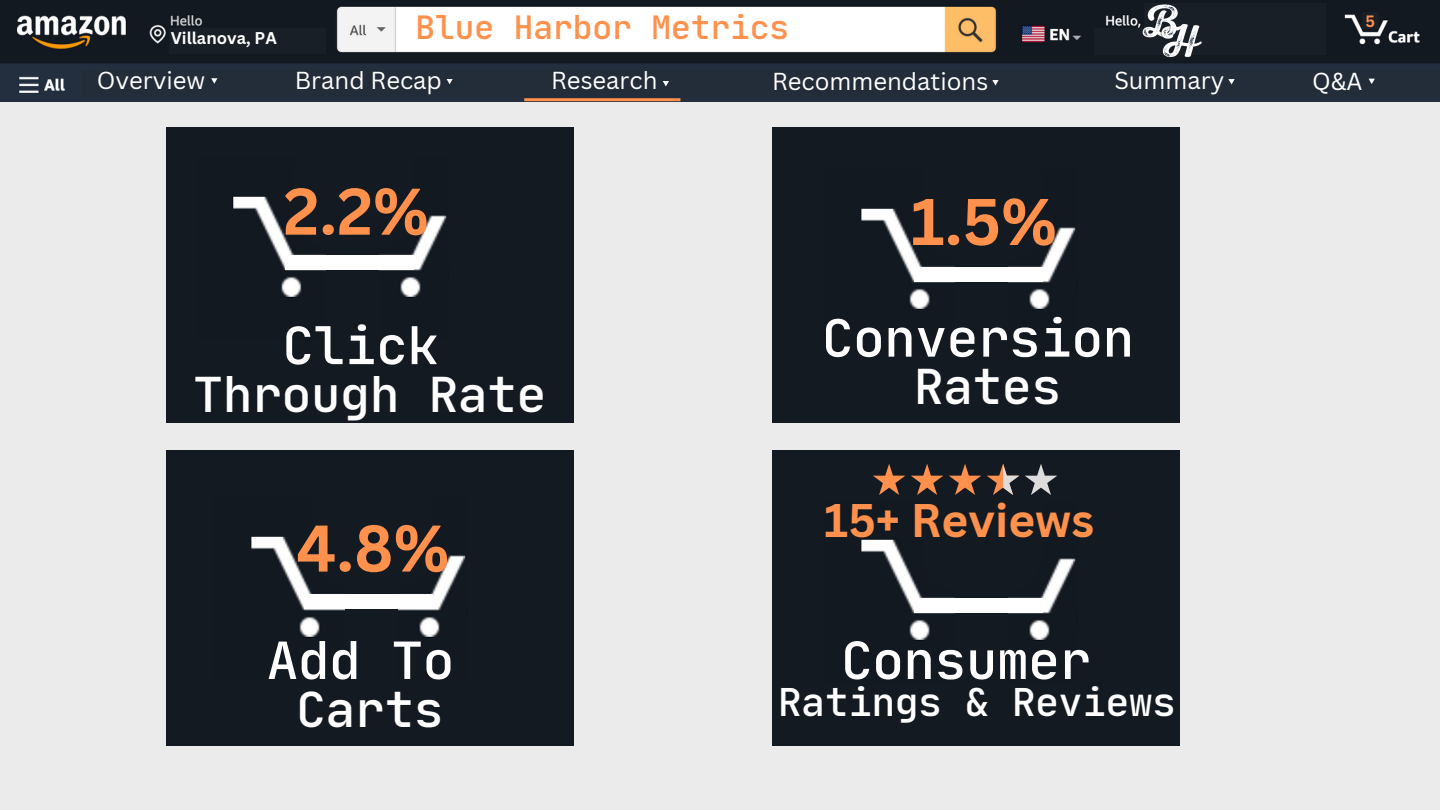
<style>
.page{position:relative;width:1440px;height:810px;background:#ebebeb}
.page>*{position:absolute;margin:0;border:0;box-sizing:border-box;transform-origin:0 0}
.t1{font:700 64.4px "Canva Sans";color:#ff914d}
.t2{font:500 52px "Jet Brains Mono";color:#fff}
.t3{font:500 49px "Jet Brains Mono";color:#fff}
.t4{font:700 45.9px "Canva Sans";color:#ff914d}
.t5{font:500 39px "Jet Brains Mono";color:#fff}
.t6{font:500 32.8px "Jet Brains Mono";color:#ff914d}
.t7{font:23.9px "Canva Sans";color:#fff}
.t8{font:700 16.5px "Canva Sans";color:#fff}
.t9{font:700 16px "Canva Sans";color:#ff914d}
</style>
<div class="page">
<img style="left:0;top:0;width:1440px;height:101px">
<div style="left:81px;top:70px;width:1359px;height:28px;background:#232d39"></div>
<svg style="left:1228px;top:79px;width:7px;height:6px"></svg>
<svg style="left:1369px;top:79px;width:6px;height:5px"></svg>
<svg style="left:992px;top:80px;width:7px;height:6px"></svg>
<svg style="left:663px;top:81px;width:6px;height:5px"></svg>
<svg style="left:447px;top:79px;width:6px;height:5px"></svg>
<svg style="left:211px;top:78px;width:6px;height:6px"></svg>
<div style="left:1144px;top:3px;width:181px;height:25px;background:#191f26"></div>
<div style="left:1094px;top:28px;width:231px;height:26px;background:#191f26"></div>
<img style="left:1141px;top:3px;width:64px;height:55px">
<div style="left:169px;top:28px;width:156px;height:26px;background:#191f26"></div>
<hr style="left:524px;top:98px;width:156px;height:3px;background:#ff914d">
<div style="left:1362px;top:12px;width:17px;height:16px;background:#191f26"></div>
<div style="left:166px;top:127px;width:408px;height:296px;background:#141a22"></div>
<div style="left:166px;top:450px;width:408px;height:296px;background:#141a22"></div>
<div style="left:772px;top:127px;width:407px;height:296px;background:#141a22"></div>
<div style="left:772px;top:450px;width:407px;height:296px;background:#141a22"></div>
<img style="left:380px;top:215px;width:67px;height:83px">
<img style="left:232px;top:196px;width:94px;height:102px">
<svg style="left:293px;top:196px;width:121px;height:53px"></svg>
<div style="left:286px;top:255px;width:128px;height:15px;background:#fff"></div>
<img style="left:1008px;top:558px;width:68px;height:83px">
<img style="left:861px;top:539px;width:93px;height:102px">
<div style="left:914px;top:598px;width:129px;height:15px;background:#fff"></div>
<img style="left:1008px;top:227px;width:68px;height:83px">
<img style="left:861px;top:208px;width:93px;height:102px">
<svg style="left:922px;top:208px;width:121px;height:53px"></svg>
<div style="left:914px;top:267px;width:129px;height:15px;background:#fff"></div>
<img style="left:399px;top:555px;width:67px;height:83px">
<img style="left:251px;top:536px;width:93px;height:102px">
<svg style="left:312px;top:536px;width:121px;height:52px"></svg>
<div style="left:305px;top:595px;width:128px;height:14px;background:#fff"></div>
<svg style="left:873px;top:464px;width:32px;height:31px"></svg>
<svg style="left:911px;top:464px;width:146px;height:128px"></svg>
<p class="t8" style="left:171px;top:27px;width:108px">Villanova, PA</p>
<p class="t6" style="left:416px;top:7px;width:375px">Blue Harbor Metrics</p>
<p class="t9" style="left:1366px;top:10px;width:11px">5</p>
<p class="t7" style="left:97px;top:63px;width:110px">Overview</p>
<p class="t7" style="left:295px;top:64px;width:149px">Brand Recap</p>
<p class="t7" style="left:551px;top:64px;width:108px">Research</p>
<p class="t7" style="left:772px;top:65px;width:218px">Recommendations</p>
<p class="t7" style="left:1114px;top:64px;width:111px">Summary</p>
<p class="t7" style="left:1312px;top:65px;width:52px">Q&amp;A</p>
<p class="t1" style="left:283px;top:166px;width:147px">2.2%</p>
<p class="t2" style="left:283px;top:313px;width:157px">Click</p>
<p class="t3" style="left:194px;top:364px;width:354px">Through Rate</p>
<p class="t1" style="left:296px;top:503px;width:154px">4.8%</p>
<p class="t2" style="left:267px;top:628px;width:189px">Add To</p>
<p class="t3" style="left:297px;top:679px;width:148px">Carts</p>
<p class="t1" style="left:911px;top:176px;width:148px">1.5%</p>
<p class="t2" style="left:822px;top:306px;width:313px">Conversion</p>
<p class="t3" style="left:914px;top:356px;width:148px">Rates</p>
<p class="t4" style="left:824px;top:488px;width:271px">15+ Reviews</p>
<p class="t2" style="left:841px;top:628px;width:251px">Consumer</p>
<p class="t5" style="left:778px;top:678px;width:399px">Ratings &amp; Reviews</p>
</div>
